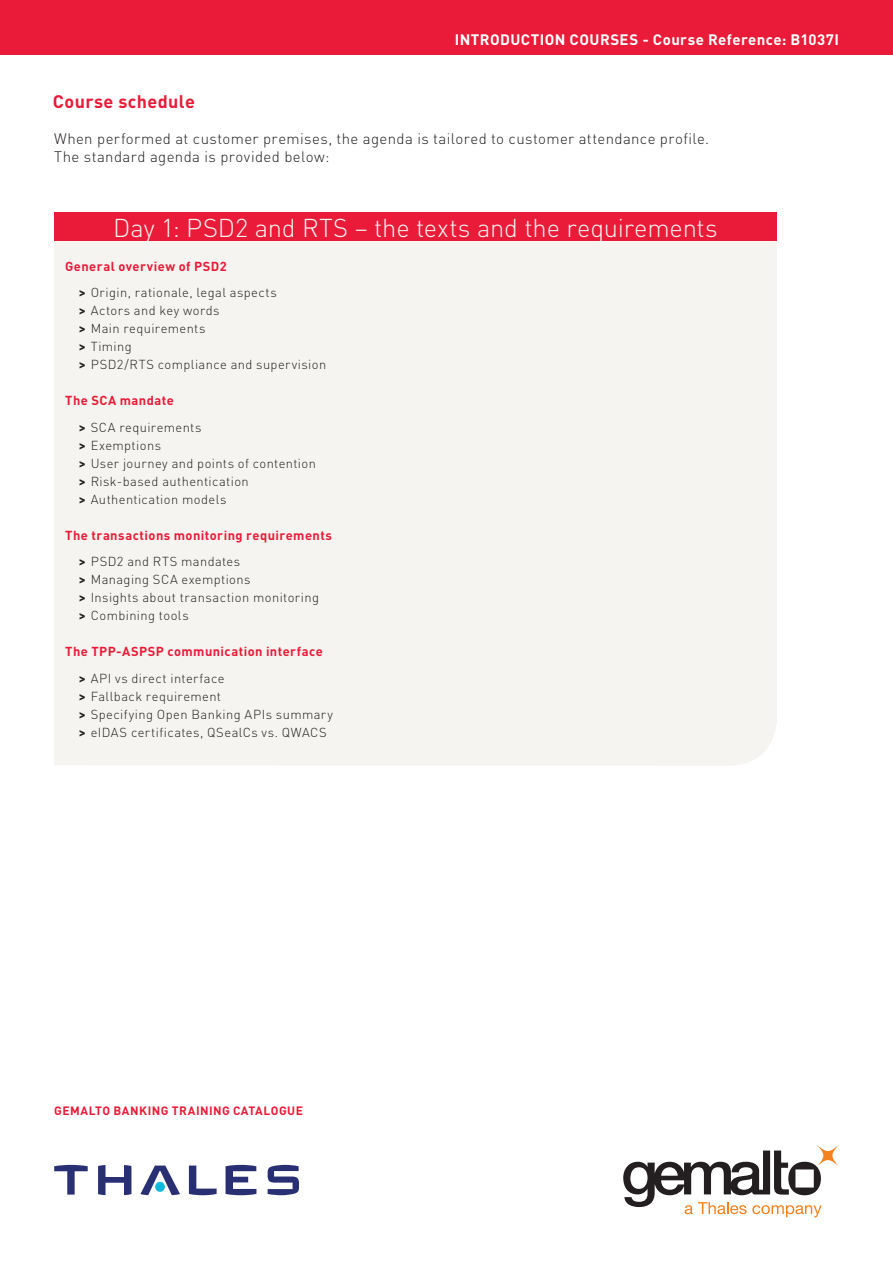
<style>
.page{position:relative;width:893px;height:1263px;background:#fff}
.page>*{position:absolute;margin:0;border:0;box-sizing:border-box;transform-origin:0 0}
.t1{font:300 25.5px "DIN Pro";letter-spacing:-.005em;color:#f5f4f1}
.t2{font:700 18px "DIN Pro";letter-spacing:.02em;color:#e91b38}
.t3{font:300 15px/18px "DIN Pro";letter-spacing:.025em;color:#231f20}
.t4{font:700 15px "DIN Pro";letter-spacing:.03em;color:#fff}
.t5{font:300 12.9px/18px "DIN Pro";letter-spacing:.035em;color:#231f20}
.t6{font:700 12.9px/26.5px "DIN Pro";letter-spacing:.035em;color:#e91b38}
.t7{font:700 12px "DIN Pro";letter-spacing:.04em;color:#e91b38}
.s1{font-weight:700;color:#e91b38}
.s2{font-weight:700}
.s3{color:#231f20}
.s4{font-weight:300;color:#231f20}
</style>
<div class="page">
<div style="left:54px;top:241px;width:723px;height:524px;background:#f5f4f1"></div>
<div style="left:0;top:0;width:893px;height:54px;background:#e91b38"></div>
<div style="left:54px;top:213px;width:723px;height:28px;background:#e91b38"></div>
<svg style="left:623px;top:1145px;width:216px;height:72px"></svg>
<svg style="left:54px;top:1165px;width:34px;height:29px"></svg>
<svg style="left:268px;top:1165px;width:31px;height:30px"></svg>
<svg style="left:226px;top:1165px;width:30px;height:30px"></svg>
<svg style="left:189px;top:1165px;width:28px;height:30px"></svg>
<svg style="left:140px;top:1165px;width:40px;height:30px"></svg>
<div style="left:155px;top:1182px;width:10px;height:10px;background:#11b8dd;border-radius:50%"></div>
<svg style="left:98px;top:1165px;width:33px;height:30px"></svg>
<p class="t4" style="left:455px;top:30px;width:386px">INTRODUCTION COURSES - Course Reference: B1037I</p>
<h2 class="t2" style="left:53px;top:89px;width:143px">Course schedule</h2>
<p class="t3" style="left:54px;top:128px;width:657px">When performed at customer premises, the agenda is tailored to customer attendance profile.<br>The standard agenda is provided below:</p>
<h1 class="t1" style="left:113px;top:210px;width:606px">Day 1: PSD2 and RTS – the texts and the requirements</h1>
<p class="t5" style="left:79px;top:252px;width:200px;line-height:26.5px;text-indent:-14px"><span class="s1">General overview of PSD2<br></span><span class="s2">&gt;</span> Origin, rationale, legal aspects</p>
<p class="t5" style="left:79px;top:301px;width:249px"><span class="s2">&gt;</span> Actors and key words<br><span class="s2">&gt;</span> Main requirements<br><span class="s2">&gt;</span> Timing<br><span class="s2">&gt;</span> PSD2/RTS compliance and supervision</p>
<p class="t5" style="left:79px;top:387px;width:124px;line-height:26.5px;text-indent:-14px"><span class="s1">The SCA mandate<br></span><span class="s2">&gt;</span> SCA requirements</p>
<p class="t5" style="left:79px;top:435px;width:239px"><span class="s2">&gt;</span> Exemptions<br><span class="s2">&gt;</span> User journey and points of contention <span class="s2">&gt;</span> Risk-based authentication<br><span class="s2">&gt;</span> Authentication models</p>
<p class="t6" style="left:79px;top:521px;width:255px;text-indent:-14px">The transactions monitoring requirements <span class="s3">&gt;</span> <span class="s4">PSD2 and RTS mandates</span></p>
<p class="t5" style="left:79px;top:570px;width:242px"><span class="s2">&gt;</span> Managing SCA exemptions<br><span class="s2">&gt;</span> Insights about transaction monitoring <span class="s2">&gt;</span> Combining tools</p>
<p class="t6" style="left:79px;top:638px;width:246px;text-indent:-14px">The TPP-ASPSP communication interface <span class="s3">&gt;</span> <span class="s4">API vs direct interface</span></p>
<p class="t5" style="left:79px;top:686px;width:256px"><span class="s2">&gt;</span> Fallback requirement<br><span class="s2">&gt;</span> Specifying Open Banking APIs summary <span class="s2">&gt;</span> eIDAS certificates, QSealCs vs. QWACS</p>
<p class="t7" style="left:54px;top:1102px;width:250px">GEMALTO BANKING TRAINING CATALOGUE</p>
</div>
